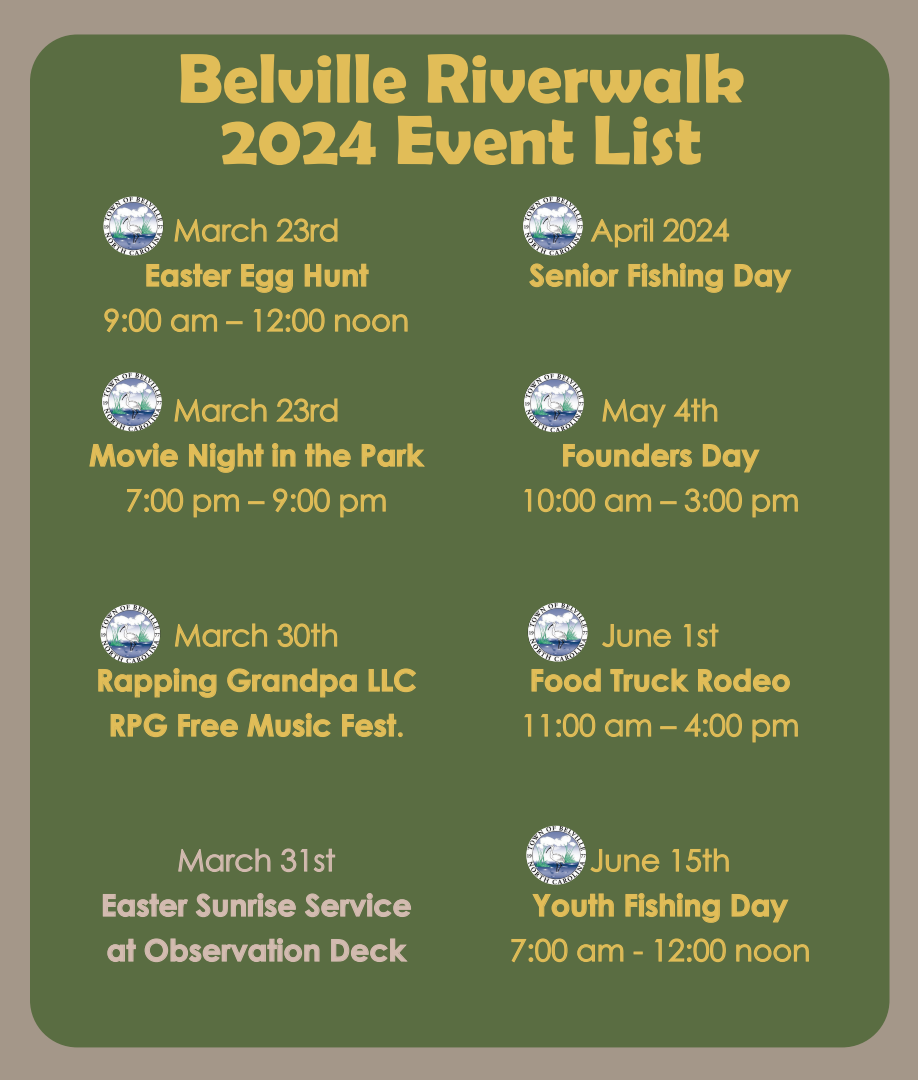
<style>
.page{position:relative;width:918px;height:1080px;background:#a49789}
.page>*{position:absolute;margin:0;border:0;box-sizing:border-box;transform-origin:0 0}
.t1{font:700 70.5px/61.5px "Berlin Sans FB Demi";color:#e1bd58;text-align:center}
.t2{font:30px "Century Gothic";color:#e1bd58}
.t3{font:700 30px/45px "Century Gothic";color:#e1bd58;text-align:center}
.t4{font:700 30px/45px "Century Gothic";color:#d3bbb0}
.t5{font:30px "Century Gothic";color:#d3bbb0}
.s1{font-weight:400}
</style>
<div class="page">
<div style="left:30px;top:35px;width:860px;height:1012px;background:#5a6d42;border-radius:47px"></div>
<svg style="left:590px;top:218px;width:58px;height:30px"></svg>
<div style="left:650px;top:218px;width:3px;height:24px;border:1px solid #e1bd58"></div>
<svg style="left:662px;top:218px;width:68px;height:25px"></svg>
<svg style="left:529px;top:263px;width:90px;height:25px"></svg>
<svg style="left:628px;top:263px;width:95px;height:30px"></svg>
<svg style="left:734px;top:264px;width:58px;height:29px"></svg>
<svg style="left:602px;top:399px;width:64px;height:29px"></svg>
<svg style="left:673px;top:398px;width:45px;height:24px"></svg>
<svg style="left:563px;top:443px;width:129px;height:24px"></svg>
<svg style="left:702px;top:444px;width:58px;height:29px"></svg>
<svg style="left:524px;top:488px;width:72px;height:25px"></svg>
<svg style="left:605px;top:494px;width:47px;height:18px"></svg>
<div style="left:660px;top:501px;width:17px;height:3px;border:1px solid #e1bd58"></div>
<svg style="left:684px;top:488px;width:58px;height:25px"></svg>
<svg style="left:752px;top:494px;width:46px;height:24px"></svg>
<svg style="left:602px;top:624px;width:69px;height:24px"></svg>
<svg style="left:683px;top:623px;width:36px;height:24px"></svg>
<svg style="left:531px;top:668px;width:70px;height:24px"></svg>
<svg style="left:610px;top:668px;width:79px;height:24px"></svg>
<svg style="left:698px;top:668px;width:92px;height:24px"></svg>
<svg style="left:524px;top:714px;width:8px;height:23px"></svg>
<svg style="left:541px;top:714px;width:7px;height:23px"></svg>
<svg style="left:556px;top:713px;width:40px;height:25px"></svg>
<svg style="left:605px;top:719px;width:47px;height:18px"></svg>
<div style="left:660px;top:726px;width:17px;height:3px;border:1px solid #e1bd58"></div>
<svg style="left:684px;top:713px;width:58px;height:25px"></svg>
<svg style="left:752px;top:719px;width:46px;height:24px"></svg>
<svg style="left:590px;top:849px;width:70px;height:24px"></svg>
<svg style="left:672px;top:848px;width:57px;height:25px"></svg>
<svg style="left:532px;top:893px;width:82px;height:24px"></svg>
<svg style="left:625px;top:893px;width:95px;height:30px"></svg>
<svg style="left:731px;top:894px;width:58px;height:29px"></svg>
<svg style="left:511px;top:938px;width:57px;height:25px"></svg>
<svg style="left:577px;top:944px;width:47px;height:18px"></svg>
<svg style="left:634px;top:952px;width:9px;height:2px"></svg>
<svg style="left:655px;top:938px;width:71px;height:25px"></svg>
<svg style="left:736px;top:944px;width:73px;height:18px"></svg>
<svg style="left:174px;top:218px;width:93px;height:24px"></svg>
<svg style="left:276px;top:218px;width:62px;height:25px"></svg>
<svg style="left:146px;top:263px;width:86px;height:24px"></svg>
<svg style="left:241px;top:264px;width:52px;height:29px"></svg>
<svg style="left:304px;top:263px;width:65px;height:24px"></svg>
<svg style="left:104px;top:308px;width:58px;height:25px"></svg>
<svg style="left:171px;top:314px;width:47px;height:18px"></svg>
<div style="left:226px;top:321px;width:17px;height:3px;border:1px solid #e1bd58"></div>
<svg style="left:253px;top:308px;width:72px;height:25px"></svg>
<svg style="left:335px;top:314px;width:73px;height:18px"></svg>
<svg style="left:174px;top:398px;width:93px;height:24px"></svg>
<svg style="left:276px;top:398px;width:62px;height:25px"></svg>
<svg style="left:89px;top:443px;width:89px;height:24px"></svg>
<svg style="left:189px;top:443px;width:75px;height:30px"></svg>
<svg style="left:272px;top:443px;width:24px;height:24px"></svg>
<svg style="left:305px;top:443px;width:46px;height:24px"></svg>
<svg style="left:361px;top:443px;width:64px;height:24px"></svg>
<svg style="left:127px;top:488px;width:57px;height:25px"></svg>
<svg style="left:193px;top:494px;width:46px;height:24px"></svg>
<div style="left:248px;top:501px;width:17px;height:3px;border:1px solid #e1bd58"></div>
<svg style="left:273px;top:488px;width:57px;height:25px"></svg>
<svg style="left:340px;top:494px;width:46px;height:24px"></svg>
<svg style="left:175px;top:623px;width:93px;height:24px"></svg>
<svg style="left:277px;top:623px;width:61px;height:25px"></svg>
<svg style="left:98px;top:668px;width:119px;height:30px"></svg>
<svg style="left:227px;top:668px;width:130px;height:30px"></svg>
<svg style="left:368px;top:668px;width:48px;height:25px"></svg>
<svg style="left:110px;top:713px;width:58px;height:25px"></svg>
<svg style="left:178px;top:714px;width:60px;height:23px"></svg>
<svg style="left:247px;top:713px;width:84px;height:24px"></svg>
<svg style="left:342px;top:713px;width:61px;height:24px"></svg>
<svg style="left:178px;top:848px;width:93px;height:24px"></svg>
<svg style="left:280px;top:848px;width:56px;height:25px"></svg>
<svg style="left:102px;top:893px;width:86px;height:24px"></svg>
<svg style="left:195px;top:893px;width:101px;height:25px"></svg>
<svg style="left:305px;top:893px;width:106px;height:25px"></svg>
<svg style="left:107px;top:938px;width:29px;height:24px"></svg>
<svg style="left:144px;top:938px;width:176px;height:25px"></svg>
<svg style="left:331px;top:938px;width:77px;height:24px"></svg>
<img style="left:103px;top:196px;width:60px;height:59px">
<img style="left:102px;top:372px;width:60px;height:59px">
<img style="left:100px;top:604px;width:60px;height:59px">
<img style="left:523px;top:196px;width:60px;height:59px">
<img style="left:524px;top:373px;width:60px;height:59px">
<img style="left:528px;top:603px;width:60px;height:59px">
<img style="left:526px;top:826px;width:60px;height:59px">
<h1 class="t1" style="left:178px;top:46px;width:569px">Belville Riverwalk<br>2024 Event List</h1>
<p class="t2" style="left:173px;top:209px;width:167px">March 23rd</p>
<p class="t3" style="left:144px;top:251px;width:225px">Easter Egg Hunt</p>
<p class="t2" style="left:103px;top:299px;width:307px">9:00 am – 12:00 noon</p>
<p class="t2" style="left:173px;top:389px;width:167px">March 23rd</p>
<p class="t3" style="left:89px;top:431px;width:336px">Movie Night in the Park</p>
<p class="t2" style="left:125px;top:479px;width:263px">7:00 pm – 9:00 pm</p>
<p class="t2" style="left:174px;top:614px;width:166px">March 30th</p>
<p class="t3" style="left:96px;top:656px;width:322px">Rapping Grandpa LLC<br>RPG Free Music Fest<span class="s1">.</span></p>
<p class="t5" style="left:177px;top:839px;width:160px">March 31st</p>
<p class="t4" style="left:101px;top:881px;width:312px">Easter Sunrise Service at Observation Deck</p>
<p class="t2" style="left:591px;top:209px;width:140px">April 2024</p>
<p class="t3" style="left:529px;top:251px;width:263px">Senior Fishing Day</p>
<p class="t2" style="left:601px;top:389px;width:119px">May 4th</p>
<p class="t3" style="left:561px;top:431px;width:199px">Founders Day</p>
<p class="t2" style="left:521px;top:479px;width:280px">10:00 am – 3:00 pm</p>
<p class="t2" style="left:602px;top:614px;width:119px">June 1st</p>
<p class="t3" style="left:530px;top:656px;width:262px">Food Truck Rodeo</p>
<p class="t2" style="left:521px;top:704px;width:280px">11:00 am – 4:00 pm</p>
<p class="t2" style="left:590px;top:839px;width:142px">June 15th</p>
<p class="t3" style="left:532px;top:881px;width:257px">Youth Fishing Day</p>
<p class="t2" style="left:510px;top:929px;width:302px">7:00 am - 12:00 noon</p>
</div>
